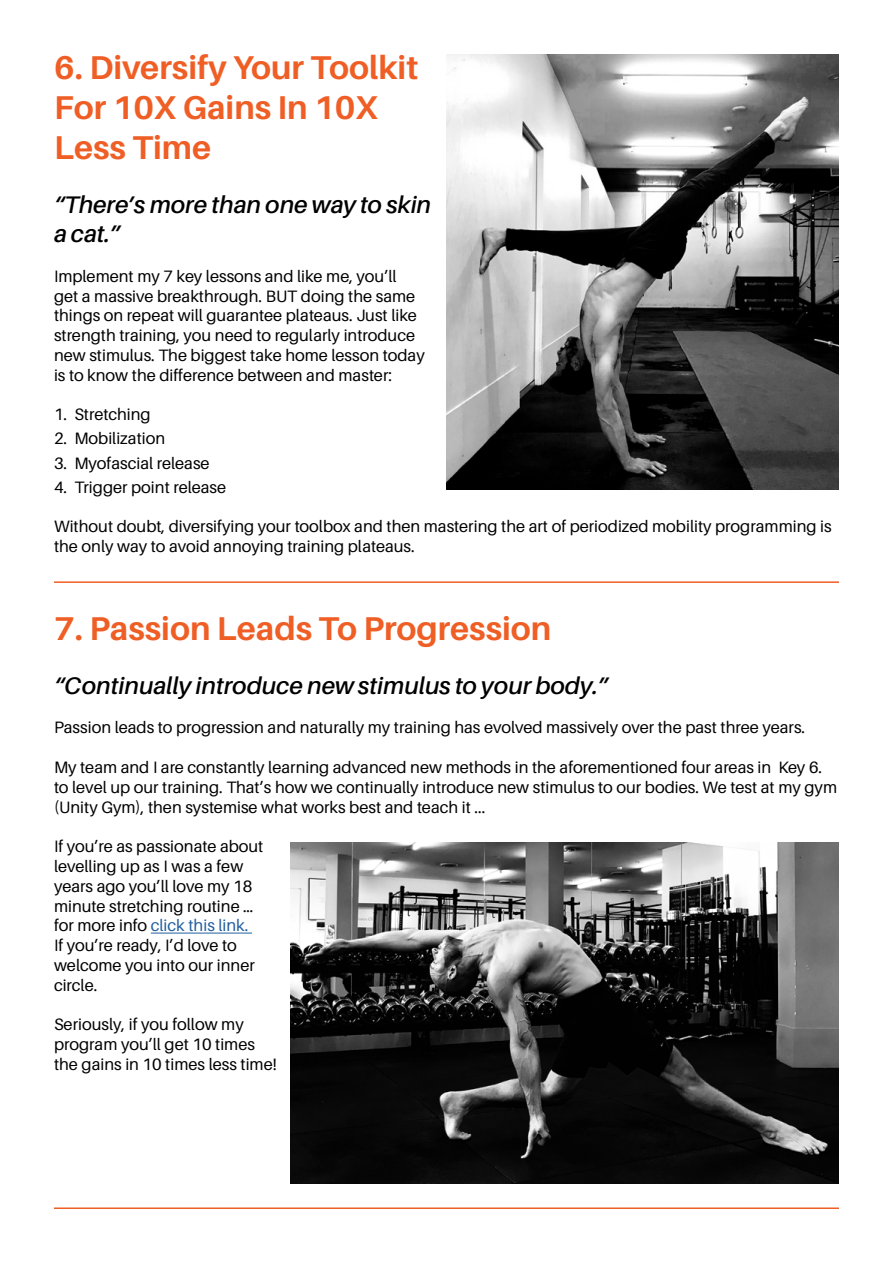
<style>
.page{position:relative;width:893px;height:1263px;background:#fff}
.page>*{position:absolute;margin:0;border:0;box-sizing:border-box;transform-origin:0 0}
.t1{font:700 33px/39.6px "Aileron";color:#ef5e25}
.t2{font:italic 600 24px/28.8px "Aileron";color:#000}
.t3{font:16.5px/19.8px "Aileron";color:#000}
.s1{color:#215e9e}
</style>
<div class="page">
<img style="left:446px;top:54px;width:393px;height:435px">
<hr style="left:54px;top:581px;width:785px;height:2px;background:#ef5e25">
<hr style="left:151px;top:933px;width:101px;height:1px;background:#215e9e">
<img style="left:290px;top:842px;width:549px;height:341px">
<hr style="left:54px;top:1207px;width:785px;height:2px;background:#ef5e25">
<h1 class="t1" style="left:54px;top:48px;width:366px">6. Diversify Your Toolkit<br>For 10X Gains In 10X<br>Less Time</h1>
<h2 class="t2" style="left:54px;top:191px;width:379px">“There’s more than one way to skin a cat.”</h2>
<p class="t3" style="left:54px;top:266px;width:372px">Implement my 7 key lessons and like me, you’ll get a massive breakthrough. BUT doing the same things on repeat will guarantee plateaus. Just like strength training, you need to regularly introduce new stimulus. The biggest take home lesson today is to know the difference between and master:</p>
<p class="t3" style="left:54px;top:405px;width:98px">1. Stretching</p>
<p class="t3" style="left:54px;top:429px;width:113px">2. Mobilization</p>
<p class="t3" style="left:54px;top:453px;width:157px">3. Myofascial release</p>
<p class="t3" style="left:54px;top:477px;width:174px">4. Trigger point release</p>
<p class="t3" style="left:54px;top:517px;width:779px">Without doubt, diversifying your toolbox and then mastering the art of periodized mobility programming is the only way to avoid annoying training plateaus.</p>
<h1 class="t1" style="left:54px;top:609px;width:499px">7. Passion Leads To Progression</h1>
<h2 class="t2" style="left:54px;top:671px;width:556px">“Continually introduce new stimulus to your body.”</h2>
<p class="t3" style="left:54px;top:718px;width:753px">Passion leads to progression and naturally my training has evolved massively over the past three years.</p>
<p class="t3" style="left:54px;top:757px;width:785px">My team and I are constantly learning advanced new methods in the aforementioned four areas in Key 6. to level up our training. That’s how we continually introduce new stimulus to our bodies. We test at my gym (Unity Gym), then systemise what works best and teach it ...</p>
<p class="t3" style="left:54px;top:837px;width:211px">If you’re as passionate about levelling up as I was a few years ago you’ll love my 18 minute stretching routine … for more info <span class="s1">click this link.<br></span>If you’re ready, I’d love to welcome you into our inner circle.</p>
<p class="t3" style="left:54px;top:1015px;width:224px">Seriously, if you follow my program you’ll get 10 times the gains in 10 times less time!</p>
</div>
